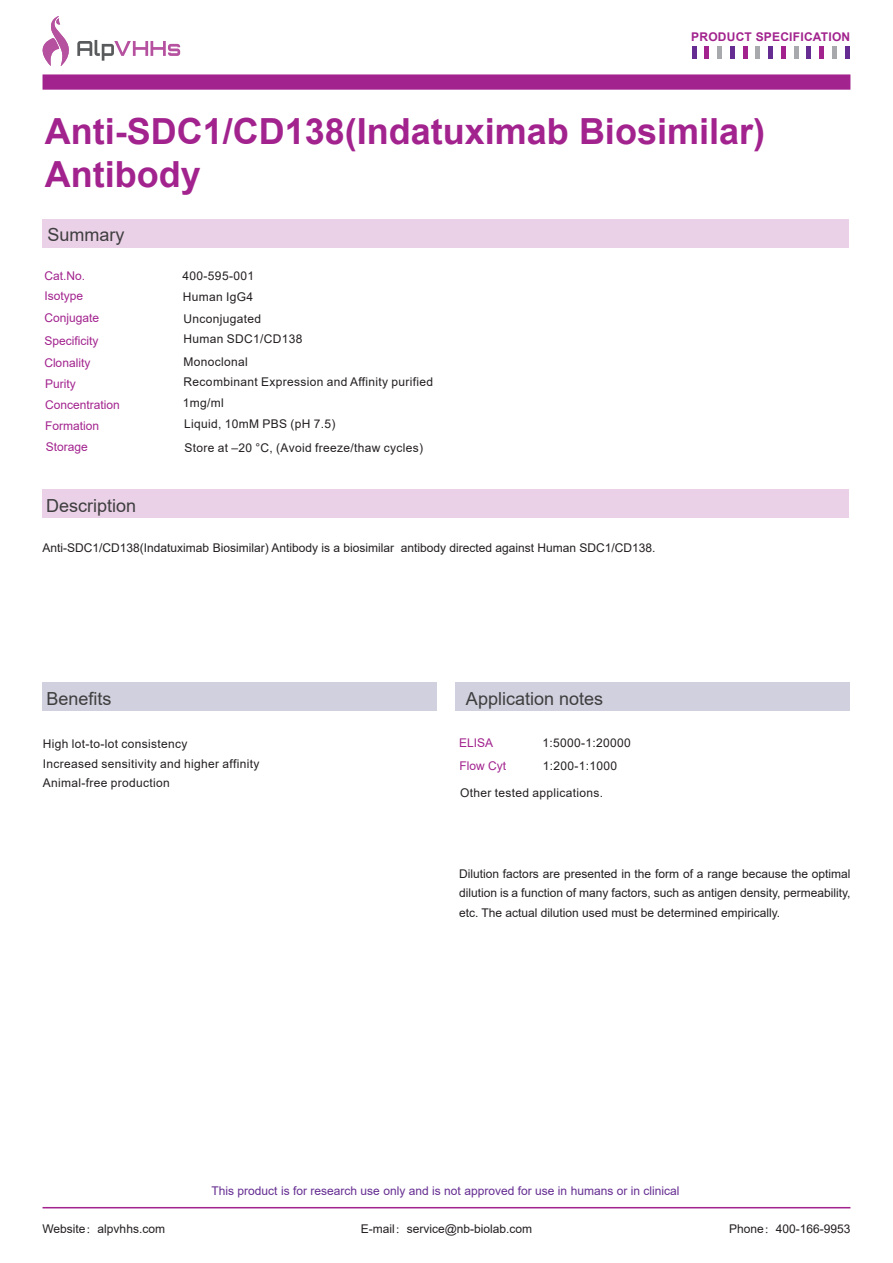
<style>
.page{position:relative;width:893px;height:1263px;background:#fff}
.page>*{position:absolute;margin:0;border:0;box-sizing:border-box;transform-origin:0 0}
.t1{font:700 36px/43.2px "Arial";color:#a2238e}
.t2{font:18px "Arial";color:#3e3e3f}
.t3{font:12px/19.5px "Arial";letter-spacing:.03em;color:#231f20}
.t4{font:12px "Arial";color:#231f20}
.t5{font:12px "Arial";color:#a2238e}
.t6{font:12px "Arial";color:#652d91}
.t7{font:700 12px "Arial";letter-spacing:.02em;color:#a2238e}
.s1{font-family:"Adobe Song Std";font-weight:300}
</style>
<div class="page">
<hr style="left:43px;top:1207px;width:807px;height:1px;background:#a2238e">
<div style="left:43px;top:74px;width:807px;height:16px;background:#a2238e"></div>
<hr style="left:730px;top:46px;width:4px;height:13px;background:#652d91">
<hr style="left:743px;top:46px;width:4px;height:13px;background:#a2238e">
<hr style="left:756px;top:46px;width:4px;height:13px;background:#a8a9ad">
<hr style="left:692px;top:46px;width:4px;height:13px;background:#652d91">
<hr style="left:705px;top:46px;width:4px;height:13px;background:#a2238e">
<div style="left:717px;top:46px;width:5px;height:13px;background:#a8a9ad"></div>
<div style="left:768px;top:46px;width:5px;height:13px;background:#652d91"></div>
<hr style="left:781px;top:46px;width:4px;height:13px;background:#a2238e">
<hr style="left:794px;top:46px;width:4px;height:13px;background:#a8a9ad">
<hr style="left:807px;top:46px;width:4px;height:13px;background:#652d91">
<div style="left:819px;top:46px;width:5px;height:13px;background:#a2238e"></div>
<hr style="left:832px;top:46px;width:4px;height:13px;background:#a8a9ad">
<hr style="left:845px;top:46px;width:4px;height:13px;background:#652d91">
<svg style="left:77px;top:40px;width:103px;height:21px"></svg>
<svg style="left:42px;top:16px;width:27px;height:50px"></svg>
<div style="left:43px;top:219px;width:806px;height:29px;background:#ebd1e7"></div>
<div style="left:42px;top:490px;width:806px;height:28px;background:#ebd1e7"></div>
<div style="left:42px;top:683px;width:394px;height:28px;background:#d1d0de"></div>
<div style="left:456px;top:683px;width:393px;height:28px;background:#d1d0de"></div>
<p class="t7" style="left:691px;top:28px;width:161px">PRODUCT SPECIFICATION</p>
<h1 class="t1" style="left:45px;top:110px;width:722px">Anti-SDC1/CD138(Indatuximab Biosimilar)<br>Antibody</h1>
<h2 class="t2" style="left:47px;top:222px;width:79px">Summary</h2>
<p class="t5" style="left:44px;top:267px;width:42px">Cat.No.</p>
<p class="t3" style="left:183px;top:266px;width:73px">400-595-001</p>
<p class="t5" style="left:44px;top:288px;width:40px">Isotype</p>
<p class="t3" style="left:183px;top:287px;width:72px">Human IgG4</p>
<p class="t5" style="left:44px;top:310px;width:56px">Conjugate</p>
<p class="t3" style="left:183px;top:309px;width:79px">Unconjugated</p>
<p class="t5" style="left:44px;top:332px;width:56px">Specificity</p>
<p class="t3" style="left:183px;top:329px;width:121px">Human SDC1/CD138</p>
<p class="t5" style="left:44px;top:355px;width:48px">Clonality</p>
<p class="t3" style="left:183px;top:352px;width:66px">Monoclonal</p>
<p class="t5" style="left:45px;top:375px;width:32px">Purity</p>
<p class="t3" style="left:184px;top:372px;width:251px">Recombinant Expression and Affinity purified</p>
<p class="t5" style="left:45px;top:396px;width:76px">Concentration</p>
<p class="t3" style="left:183px;top:393px;width:43px">1mg/ml</p>
<p class="t5" style="left:45px;top:417px;width:56px">Formation</p>
<p class="t3" style="left:184px;top:414px;width:153px">Liquid, 10mM PBS (pH 7.5)</p>
<p class="t5" style="left:46px;top:438px;width:44px">Storage</p>
<p class="t3" style="left:184px;top:437px;width:240px">Store at –20 °C, (Avoid freeze/thaw cycles)</p>
<h2 class="t2" style="left:46px;top:493px;width:92px">Description</h2>
<p class="t4" style="left:43px;top:539px;width:614px">Anti-SDC1/CD138(Indatuximab Biosimilar) Antibody is a biosimilar antibody directed against Human SDC1/CD138.</p>
<h2 class="t2" style="left:47px;top:686px;width:67px">Benefits</h2>
<h2 class="t2" style="left:466px;top:686px;width:139px">Application notes</h2>
<p class="t3" style="left:43px;top:734px;width:218px">High lot-to-lot consistency<br>Increased sensitivity and higher affinity<br>Animal-free production</p>
<p class="t5" style="left:459px;top:735px;width:36px">ELISA</p>
<p class="t3" style="left:542px;top:733px;width:90px">1:5000-1:20000</p>
<p class="t5" style="left:460px;top:758px;width:48px">Flow Cyt</p>
<p class="t3" style="left:460px;top:753px;width:159px;line-height:26.2px;text-indent:83px">1:200-1:1000<br>Other tested applications.</p>
<p class="t3" style="left:459px;top:863px;width:393px;text-align:justify">Dilution factors are presented in the form of a range because the optimal dilution is a function of many factors, such as antigen density, permeability, etc. The actual dilution used must be determined empirically.</p>
<p class="t6" style="left:211px;top:1183px;width:470px">This product is for research use only and is not approved for use in humans or in clinical</p>
<p class="t4" style="left:43px;top:1220px;width:124px">Website<span class="s1">：</span>alpvhhs.com</p>
<p class="t4" style="left:361px;top:1220px;width:173px">E-mail<span class="s1">：</span>service@nb-biolab.com</p>
<p class="t4" style="left:729px;top:1220px;width:123px">Phone<span class="s1">：</span>400-166-9953</p>
</div>
